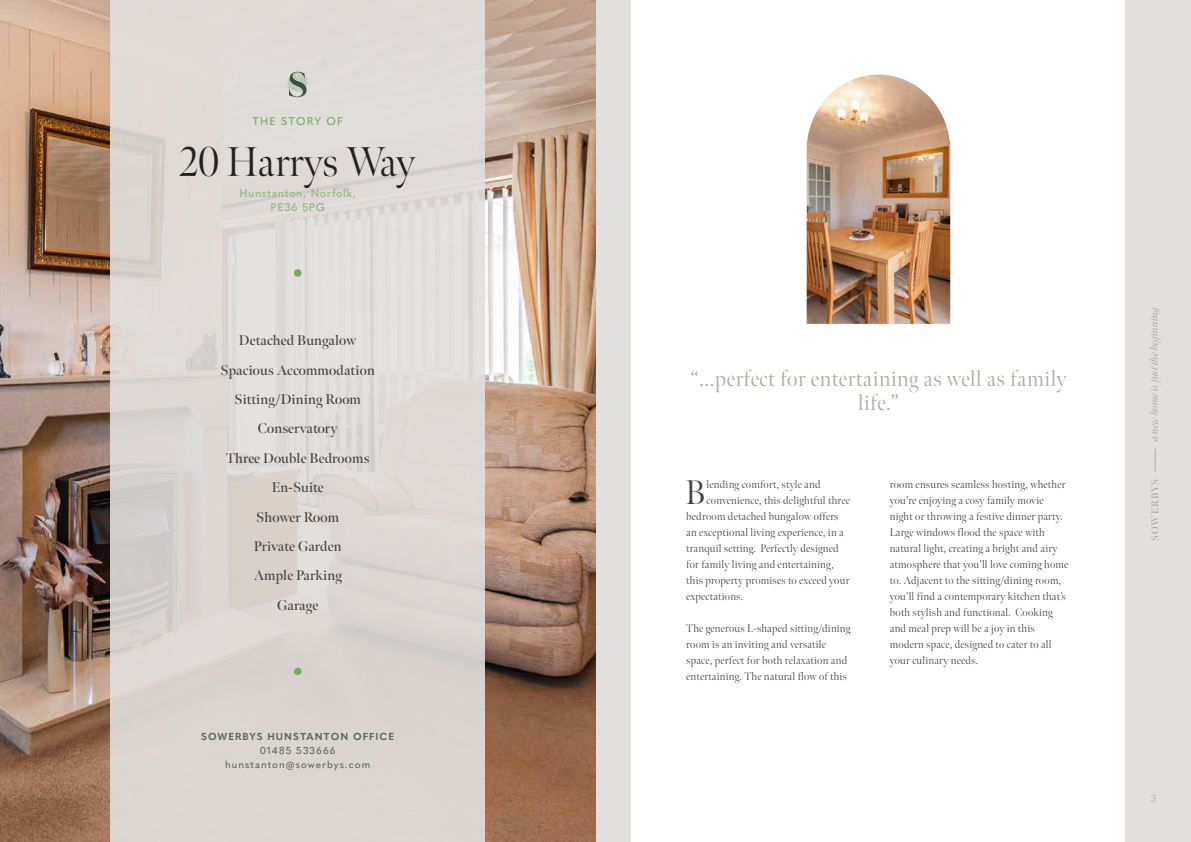
<style>
.page{position:relative;width:1191px;height:842px;background:#fff}
.page>*{position:absolute;margin:0;border:0;box-sizing:border-box;transform-origin:0 0}
.t1{font:300 41.5px "Meno Banner";letter-spacing:-.01em;color:#222223}
.t2{font:300 34px "Meno Banner";color:#434141}
.t3{font:300 22px/24px "Meno Banner";letter-spacing:.025em;color:#ada8a0;text-align:center}
.t4{font:600 14px/29.3px "Meno Banner";letter-spacing:.01em;color:#434141;text-align:center}
.t5{font:300 11px/16px "Meno Banner";letter-spacing:.02em;color:#434141}
.t6{font:italic 11px "Meno Banner";letter-spacing:-.01em;color:#ada8a0}
.t7{font:600 11px/14px "Quasimoda";letter-spacing:.05em;color:#96ba81;text-align:center}
.t8{font:500 11px "Quasimoda";letter-spacing:.1em;color:#76aa62}
.t9{font:500 10px/14px "Quasimoda";letter-spacing:.1em;color:#5e6662;text-align:center}
.t10{font:700 10px "Quasimoda";letter-spacing:.1em;color:#5e6662}
.t11{font:600 10px "Meno Banner";letter-spacing:.08em;color:#ada8a0}
.t12{font:300 10px "Quasimoda";color:#ada8a0}
</style>
<div class="page">
<div style="left:595px;top:0;width:596px;height:842px;background:#e2e0df"></div>
<svg style="left:1155px;top:449px;width:1px;height:22px"></svg>
<img style="left:0;top:0;width:595px;height:842px">
<div style="left:111px;top:0;width:374px;height:842px;background:linear-gradient(to right,#dbd6d3,#dedad8)"></div>
<div style="left:294px;top:269px;width:7px;height:8px;background:#76aa62;border-radius:50%"></div>
<div style="left:294px;top:668px;width:7px;height:7px;background:#76aa62;border-radius:50%"></div>
<svg style="left:287px;top:72px;width:21px;height:25px"></svg>
<div style="left:631px;top:0;width:494px;height:842px;background:#fff"></div>
<img style="left:806px;top:75px;width:144px;height:249px">
<p class="t8" style="left:252px;top:113px;width:92px">THE STORY OF</p>
<h1 class="t1" style="left:180px;top:137px;width:236px">20 Harrys Way</h1>
<p class="t7" style="left:239px;top:186px;width:118px">Hunstanton, Norfolk,<br>PE36 5PG</p>
<p class="t4" style="left:221px;top:326px;width:156px">Detached Bungalow<br>Spacious Accommodation<br>Sitting/Dining Room<br>Conservatory<br>Three Double Bedrooms<br>En-Suite<br>Shower Room<br>Private Garden<br>Ample Parking<br>Garage</p>
<p class="t10" style="left:201px;top:728px;width:194px">SOWERBYS HUNSTANTON OFFICE</p>
<p class="t9" style="left:225px;top:742px;width:147px">01485 533666 hunstanton@sowerbys.com</p>
<h3 class="t3" style="left:690px;top:367px;width:378px">“...perfect for entertaining as well as family life.”</h3>
<h2 class="t2" style="left:685px;top:472px;width:22px">B</h2>
<p class="t5" style="left:706px;top:477px;width:115px">lending comfort, style and</p>
<p class="t5" style="left:706px;top:493px;width:145px">convenience, this delightful three</p>
<p class="t5" style="left:686px;top:509px;width:154px">bedroom detached bungalow offers</p>
<p class="t5" style="left:686px;top:525px;width:159px">an exceptional living experience, in a</p>
<p class="t5" style="left:686px;top:541px;width:154px">tranquil setting. Perfectly designed</p>
<p class="t5" style="left:686px;top:557px;width:149px">for family living and entertaining,</p>
<p class="t5" style="left:686px;top:573px;width:165px">this property promises to exceed your</p>
<p class="t5" style="left:686px;top:589px;width:58px">expectations.</p>
<p class="t5" style="left:686px;top:621px;width:166px">The generous L-shaped sitting/dining room is an inviting and versatile space, perfect for both relaxation and entertaining. The natural flow of this</p>
<p class="t5" style="left:889px;top:477px;width:180px">room ensures seamless hosting, whether you’re enjoying a cosy family movie night or throwing a festive dinner party.<br>Large windows flood the space with natural light, creating a bright and airy atmosphere that you’ll love coming home to. Adjacent to the sitting/dining room, you’ll find a contemporary kitchen that’s both stylish and functional. Cooking and meal prep will be a joy in this modern space, designed to cater to all your culinary needs.</p>
<p class="t6" style="left:1147px;top:441px;width:138px;rotate:-90deg">a new home is just the beginning</p>
<p class="t11" style="left:1149px;top:541px;width:63px;rotate:-90deg">SOWERBYS</p>
<p class="t12" style="left:1150px;top:791px;width:7px">3</p>
</div>
